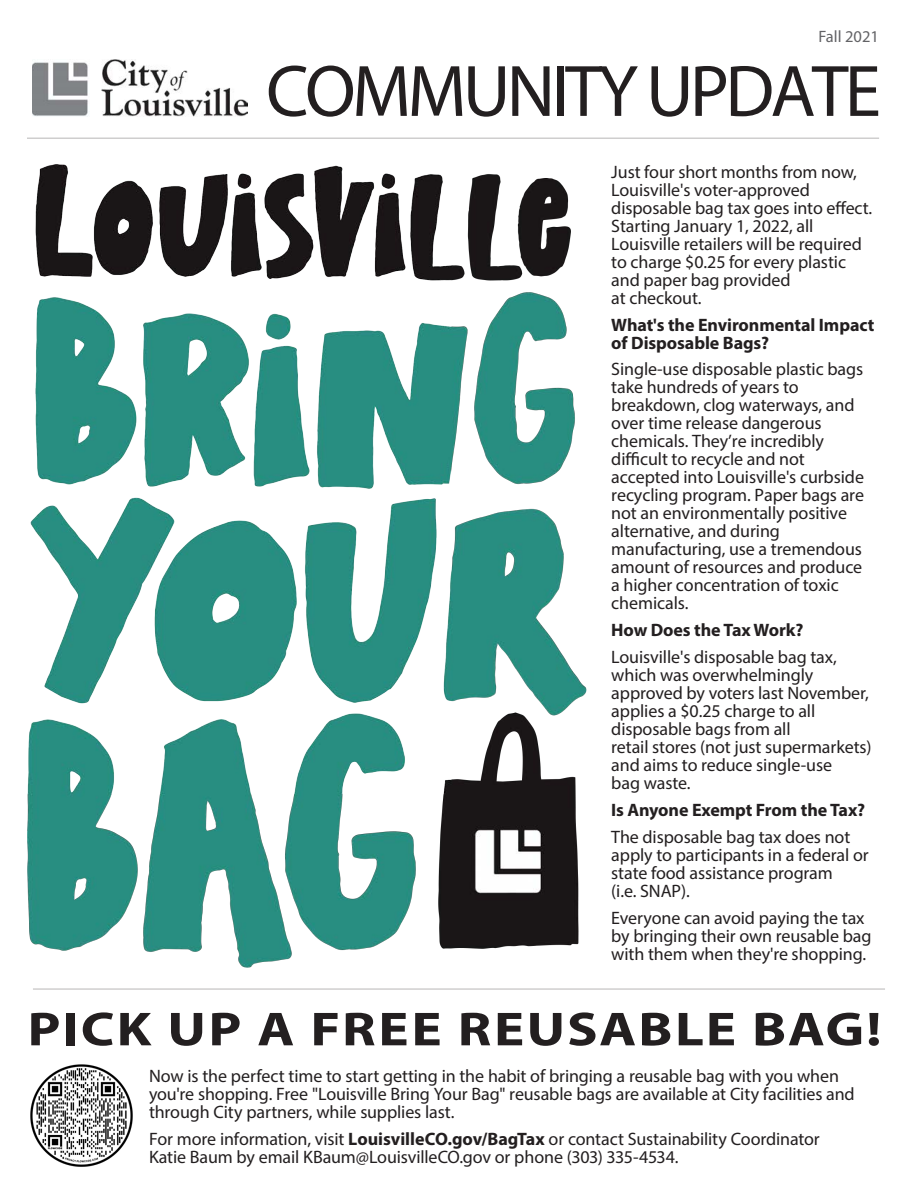
<style>
.page{position:relative;width:918px;height:1188px;background:#fff}
.page>*{position:absolute;margin:0;border:0;box-sizing:border-box;transform-origin:0 0}
.nameplate{font:73.5px "Myriad Pro";letter-spacing:-.05em;color:#231f20}
.nameplate-2{font:700 48px "Myriad Pro";letter-spacing:.035em;color:#231f20;scale:1.18 1}
.body{font:18px/18px "Myriad Pro";letter-spacing:-.005em;color:#231f20}
.header1{font:18px/18px "Myriad Pro";letter-spacing:-.01em;color:#231f20}
.body-2{font:700 18px/18px "Myriad Pro";letter-spacing:-.005em;color:#231f20}
.date{font:16.5px "Myriad Pro";color:#636366}
.s1{font-weight:700}
</style>
<div class="page">
<img style="left:33px;top:59px;width:215px;height:58px">
<img style="left:27px;top:164px;width:560px;height:804px">
<hr style="left:27px;top:137px;width:852px;height:2px;background:#231f20">
<hr style="left:33px;top:988px;width:852px;height:2px;background:#231f20">
<img style="left:30px;top:1064px;width:103px;height:103px">
<p class="date" style="left:819px;top:26px;width:62px">Fall 2021</p>
<p class="nameplate" style="left:266px;top:46px;width:616px">COMMUNITY UPDATE</p>
<p class="body" style="left:611px;top:162px;width:263px">Just four short months from now,<br>Louisville's voter-approved disposable bag tax goes into effect.<br>Starting January 1, 2022, all<br>Louisville retailers will be required to charge $0.25 for every plastic and paper bag provided<br>at checkout.</p>
<p class="body-2" style="left:611px;top:315px;width:265px">What's the Environmental Impact of Disposable Bags?</p>
<p class="body" style="left:611px;top:360px;width:254px">Single-use disposable plastic bags</p>
<p class="body" style="left:611px;top:378px;width:189px">take hundreds of years to</p>
<p class="body" style="left:611px;top:396px;width:245px">breakdown, clog waterways, and</p>
<p class="body" style="left:611px;top:414px;width:212px">over time release dangerous</p>
<p class="body" style="left:611px;top:432px;width:214px">chemicals. They’re incredibly</p>
<p class="body" style="left:611px;top:450px;width:195px">difficult to recycle and not</p>
<p class="body" style="left:611px;top:468px;width:254px">accepted into Louisville's curbside</p>
<p class="body" style="left:611px;top:486px;width:254px">recycling program. Paper bags are</p>
<p class="body" style="left:611px;top:504px;width:237px">not an environmentally positive</p>
<p class="body" style="left:611px;top:522px;width:170px">alternative, and during</p>
<p class="body" style="left:611px;top:540px;width:252px">manufacturing, use a tremendous</p>
<p class="body" style="left:611px;top:558px;width:253px">amount of resources and produce</p>
<p class="body" style="left:611px;top:576px;width:229px">a higher concentration of toxic</p>
<p class="body" style="left:611px;top:594px;width:79px">chemicals.</p>
<p class="body-2" style="left:611px;top:621px;width:194px">How Does the Tax Work?</p>
<p class="body" style="left:611px;top:648px;width:262px">Louisville's disposable bag tax, which was overwhelmingly approved by voters last November, applies a $0.25 charge to all disposable bags from all<br>retail stores (not just supermarkets) and aims to reduce single-use<br>bag waste.</p>
<p class="body-2" style="left:611px;top:801px;width:256px">Is Anyone Exempt From the Tax?</p>
<p class="body" style="left:611px;top:828px;width:259px">The disposable bag tax does not apply to participants in a federal or state food assistance program<br>(i.e. SNAP).</p>
<p class="body" style="left:611px;top:909px;width:262px">Everyone can avoid paying the tax by bringing their own reusable bag with them when they're shopping.</p>
<p class="nameplate-2" style="left:28px;top:998px;width:725px">PICK UP A FREE REUSABLE BAG!</p>
<p class="header1" style="left:149px;top:1067px;width:707px">Now is the perfect time to start getting in the habit of bringing a reusable bag with you when you're shopping. Free "Louisville Bring Your Bag" reusable bags are available at City facilities and through City partners, while supplies last.</p>
<p class="header1" style="left:149px;top:1130px;width:672px">For more information, visit <span class="s1">LouisvilleCO.gov/BagTax</span> or contact Sustainability Coordinator<br>Katie Baum by email KBaum@LouisvilleCO.gov or phone (303) 335-4534.</p>
</div>
